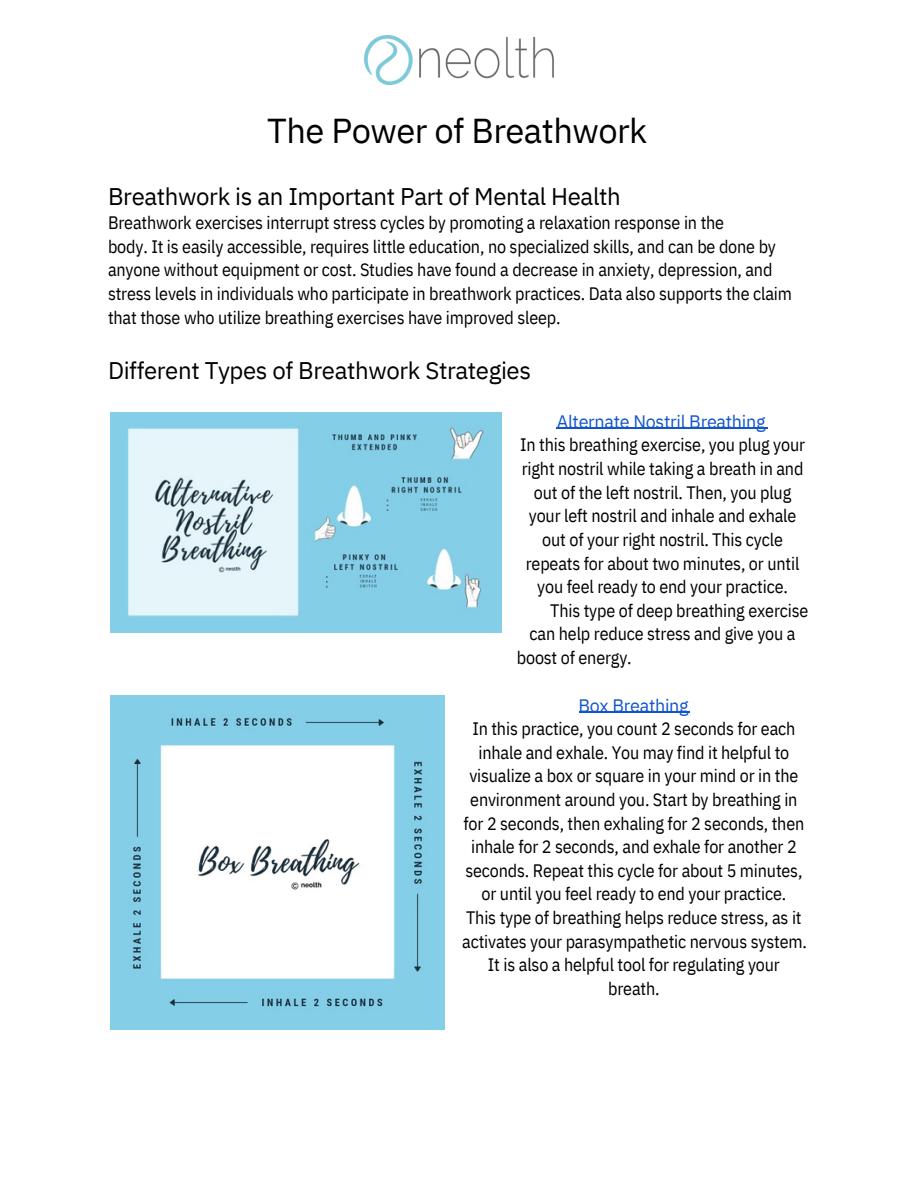
<style>
.page{position:relative;width:918px;height:1188px;background:#fff}
.page>*{position:absolute;margin:0;border:0;box-sizing:border-box;transform-origin:0 0}
.t1{font:34.5px "IBM Plex Sans";letter-spacing:-.015em;color:#000}
.t2{font:24px "IBM Plex Sans";letter-spacing:-.015em;color:#000}
.t3{font:18px/23.7px "IBM Plex Sans Cond";letter-spacing:-.01em;color:#000}
.t4{font:18px "IBM Plex Sans";letter-spacing:-.015em;color:#15c}
</style>
<div class="page">
<hr style="left:557px;top:428px;width:211px;height:1px;background:#15c">
<hr style="left:579px;top:711px;width:111px;height:1px;background:#15c">
<img style="left:110px;top:412px;width:392px;height:221px">
<img style="left:110px;top:695px;width:334px;height:335px">
<img style="left:365px;top:35px;width:189px;height:50px">
<h1 class="t1" style="left:267px;top:107px;width:382px">The Power of Breathwork</h1>
<h2 class="t2" style="left:108px;top:180px;width:514px">Breathwork is an Important Part of Mental Health</h2>
<p class="t3" style="left:108px;top:211px;width:686px">Breathwork exercises interrupt stress cycles by promoting a relaxation response in the<br>body. It is easily accessible, requires little education, no specialized skills, and can be done by anyone without equipment or cost. Studies have found a decrease in anxiety, depression, and stress levels in individuals who participate in breathwork practices. Data also supports the claim that those who utilize breathing exercises have improved sleep.</p>
<h2 class="t2" style="left:108px;top:355px;width:425px">Different Types of Breathwork Strategies</h2>
<p class="t4" style="left:557px;top:410px;width:210px">Alternate Nostril Breathing</p>
<p class="t3" style="left:520px;top:433px;width:287px">In this breathing exercise, you plug your</p>
<p class="t3" style="left:522px;top:456px;width:283px">right nostril while taking a breath in and</p>
<p class="t3" style="left:534px;top:480px;width:259px">out of the left nostril. Then, you plug</p>
<p class="t3" style="left:529px;top:504px;width:269px">your left nostril and inhale and exhale</p>
<p class="t3" style="left:542px;top:527px;width:242px">out of your right nostril. This cycle</p>
<p class="t3" style="left:526px;top:551px;width:275px">repeats for about two minutes, or until</p>
<p class="t3" style="left:537px;top:575px;width:252px">you feel ready to end your practice.</p>
<p class="t3" style="left:550px;top:598px;width:260px">This type of deep breathing exercise</p>
<p class="t3" style="left:530px;top:622px;width:268px">can help reduce stress and give you a</p>
<p class="t3" style="left:517px;top:645px;width:116px">boost of energy.</p>
<p class="t4" style="left:578px;top:693px;width:112px">Box Breathing</p>
<p class="t3" style="left:462px;top:716px;width:346px;text-align:center">In this practice, you count 2 seconds for each inhale and exhale. You may find it helpful to visualize a box or square in your mind or in the environment around you. Start by breathing in for 2 seconds, then exhaling for 2 seconds, then inhale for 2 seconds, and exhale for another 2 seconds. Repeat this cycle for about 5 minutes, or until you feel ready to end your practice.<br>This type of breathing helps reduce stress, as it activates your parasympathetic nervous system.<br>It is also a helpful tool for regulating your breath.</p>
</div>
